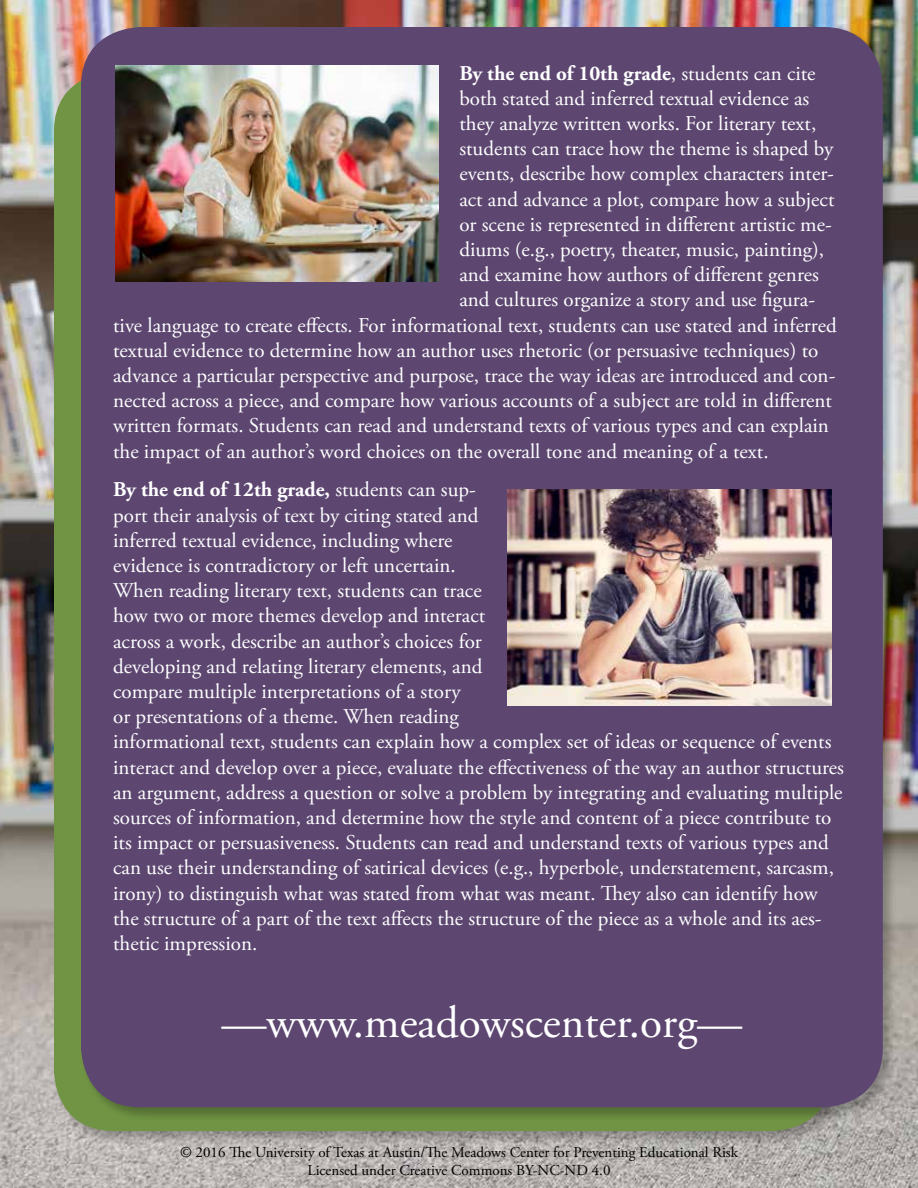
<style>
.page{position:relative;width:918px;height:1188px;background:#fff}
.page>*{position:absolute;margin:0;border:0;box-sizing:border-box;transform-origin:0 0}
.t1{font:45.3px "Adobe Garamond Pro";color:#fff}
.t2{font:21px/25.2px "Adobe Garamond Pro";color:#fff}
.t3{font:700 21px "Adobe Garamond Pro";color:#fff}
.t4{font:15px/18px "Adobe Garamond Pro";color:#000;text-align:center}
.s1{font-weight:400}
.s2{font-weight:700}
</style>
<div class="page">
<img style="left:0;top:0;width:918px;height:1188px">
<div style="left:54px;top:72px;width:778px;height:1059px;background:#709444;border-radius:59px"></div>
<div style="left:80px;top:26px;width:817px;height:1096px;background:#000;opacity:.25"></div>
<div style="left:81px;top:27px;width:802px;height:1080px;background:#5d4771;border-radius:59px"></div>
<img style="left:115px;top:66px;width:324px;height:216px">
<img style="left:508px;top:490px;width:324px;height:216px">
<p class="t3" style="left:459px;top:65px;width:358px">By the end of 10th grade<span class="s1">, students can cite</span></p>
<p class="t2" style="left:459px;top:88px;width:351px">both stated and inferred textual evidence as</p>
<p class="t2" style="left:459px;top:113px;width:358px">they analyze written works. For literary text,</p>
<p class="t2" style="left:459px;top:138px;width:375px">students can trace how the theme is shaped by</p>
<p class="t2" style="left:459px;top:163px;width:376px">events, describe how complex characters inter-</p>
<p class="t2" style="left:459px;top:188px;width:377px">act and advance a plot, compare how a subject</p>
<p class="t2" style="left:459px;top:214px;width:374px">or scene is represented in different artistic me-</p>
<p class="t2" style="left:459px;top:239px;width:366px">diums (e.g., poetry, theater, music, painting),</p>
<p class="t2" style="left:459px;top:264px;width:361px">and examine how authors of different genres</p>
<p class="t2" style="left:459px;top:289px;width:357px">and cultures organize a story and use figura-</p>
<p class="t2" style="left:113px;top:314px;width:725px">tive language to create effects. For informational text, students can use stated and inferred</p>
<p class="t2" style="left:113px;top:340px;width:707px">textual evidence to determine how an author uses rhetoric (or persuasive techniques) to</p>
<p class="t2" style="left:113px;top:365px;width:724px">advance a particular perspective and purpose, trace the way ideas are introduced and con-</p>
<p class="t2" style="left:113px;top:390px;width:720px">nected across a piece, and compare how various accounts of a subject are told in different</p>
<p class="t2" style="left:113px;top:415px;width:717px">written formats. Students can read and understand texts of various types and can explain</p>
<p class="t2" style="left:113px;top:440px;width:657px">the impact of an author’s word choices on the overall tone and meaning of a text.</p>
<p class="t2" style="left:113px;top:479px;width:732px"><span class="s2">By the end of 12th grade,</span> students can sup-<br>port their analysis of text by citing stated and<br>inferred textual evidence, including where<br>evidence is contradictory or left uncertain.<br>When reading literary text, students can trace<br>how two or more themes develop and interact<br>across a work, describe an author’s choices for<br>developing and relating literary elements, and<br>compare multiple interpretations of a story<br>or presentations of a theme. When reading<br>informational text, students can explain how a complex set of ideas or sequence of events interact and develop over a piece, evaluate the effectiveness of the way an author structures an argument, address a question or solve a problem by integrating and evaluating multiple sources of information, and determine how the style and content of a piece contribute to its impact or persuasiveness. Students can read and understand texts of various types and can use their understanding of satirical devices (e.g., hyperbole, understatement, sarcasm, irony) to distinguish what was stated from what was meant. They also can identify how the structure of a part of the text affects the structure of the piece as a whole and its aes&shy;thetic impression.</p>
<h1 class="t1" style="left:221px;top:1005px;width:523px">—www.meadowscenter.org—</h1>
<p class="t4" style="left:180px;top:1145px;width:559px">© 2016 The University of Texas at Austin/The Meadows Center for Preventing Educational Risk<br>Licensed under Creative Commons BY-NC-ND 4.0</p>
</div>
